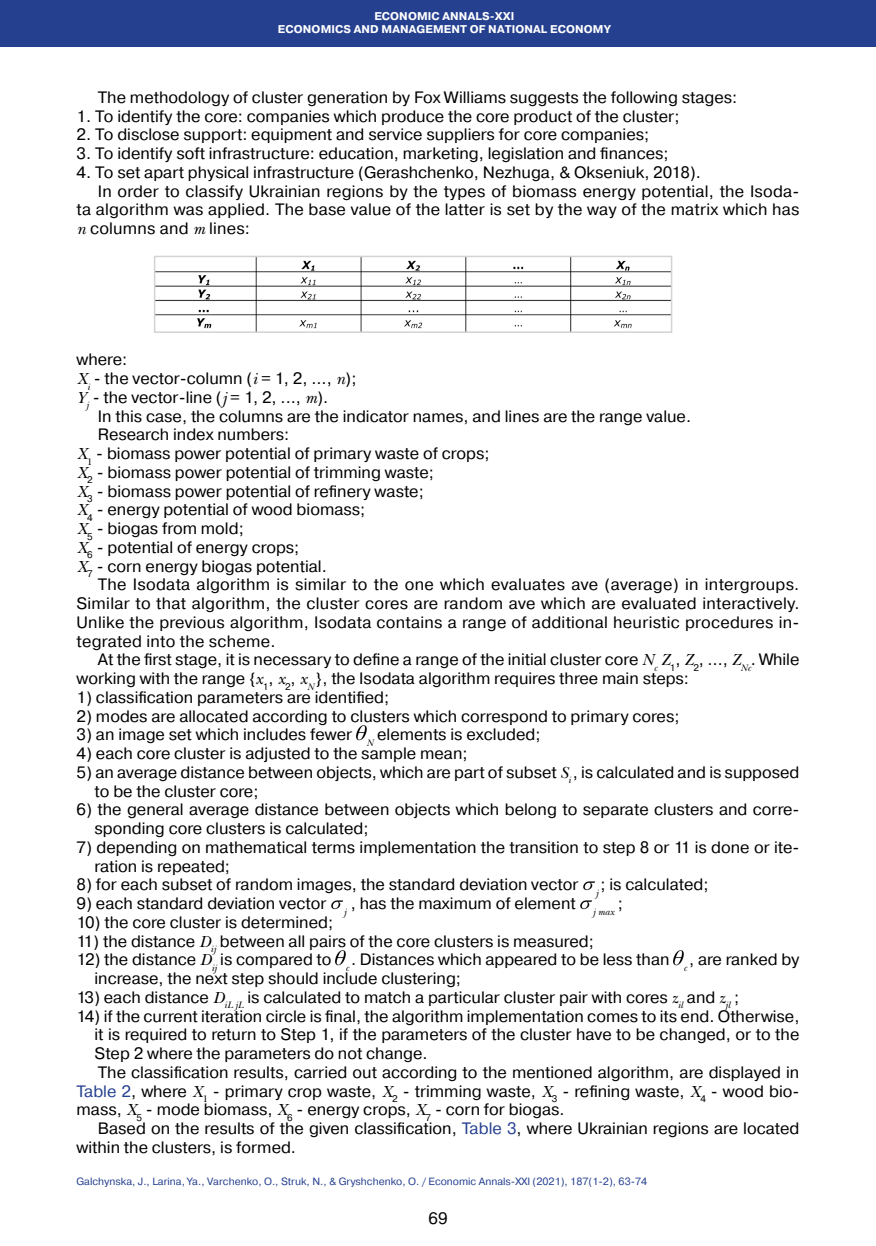
<style>
.page{position:relative;width:876px;height:1246px;background:#fff}
.page>*{position:absolute;margin:0;border:0;box-sizing:border-box;transform-origin:0 0}
.Список_2019{font:16.5px/18.8px "Pragmatica";color:#000}
.Абзац_2019{font:16.5px/18.8px "Pragmatica";color:#000;text-align:justify}
.Посада_2016{font:700 11.25px "Pragmatica";letter-spacing:.01em;color:#fff}
.Нижний_колонтитул_20{font:10.5px "Pragmatica";color:#25408f}
.s1{font-family:"New Baskerville C";font-style:italic}
.s2{color:#25408f}
</style>
<div class="page">
<div style="left:0;top:0;width:876px;height:47px;background:#25408f"></div>
<img style="left:356px;top:725px;width:10px;height:15px">
<img style="left:583px;top:881px;width:13px;height:9px">
<img style="left:331px;top:900px;width:13px;height:9px">
<svg style="left:580px;top:900px;width:13px;height:9px"></svg>
<img style="left:335px;top:950px;width:10px;height:15px">
<img style="left:673px;top:950px;width:11px;height:15px">
<img style="left:157px;top:259px;width:512px;height:71px">
<div style="left:154px;top:256px;width:518px;height:77px;border:2px solid #d1d3d4"></div>
<p class="Посада_2016" style="left:374px;top:9px;width:142px">ECONOMIC ANNALS-XXI</p>
<p class="Посада_2016" style="left:278px;top:22px;width:334px">ECONOMICS AND MANAGEMENT OF NATIONAL ECONOMY</p>
<p class="Абзац_2019" style="left:98px;top:88px;width:641px">The methodology of cluster generation by Fox Williams suggests the following stages:</p>
<p class="Список_2019" style="left:77px;top:107px;width:604px">1. To identify the core: companies which produce the core product of the cluster;</p>
<p class="Список_2019" style="left:77px;top:126px;width:574px">2. To disclose support: equipment and service suppliers for core companies;</p>
<p class="Список_2019" style="left:77px;top:144px;width:594px">3. To identify soft infrastructure: education, marketing, legislation and finances;</p>
<p class="Список_2019" style="left:77px;top:163px;width:626px">4. To set apart physical infrastructure (Gerashchenko, Nezhuga, &amp; Okseniuk, 2018).</p>
<p class="Абзац_2019" style="left:77px;top:182px;width:724px;text-indent:21px">In order to classify Ukrainian regions by the types of biomass energy potential, the Isoda&shy;ta algorithm was applied. The base value of the latter is set by the way of the matrix which has <span class="s1">n</span> -columns and <span class="s1">m</span> lines:</p>
<p class="Список_2019" style="left:77px;top:351px;width:52px">where:</p>
<p class="Список_2019" style="left:77px;top:369px;width:281px"><span class="s1">Х</span><sub>i</sub> - the vector-column (<span class="s1">і</span> = 1, 2, ..., <span class="s1">n</span>);</p>
<p class="Список_2019" style="left:77px;top:388px;width:253px"><span class="s1">Y</span><sub>j</sub> - the vector-line (<span class="s1">j</span> = 1, 2, ..., <span class="s1">m</span>).</p>
<p class="Абзац_2019" style="left:98px;top:407px;width:595px">In this case, the columns are the indicator names, and lines are the range value.</p>
<p class="Абзац_2019" style="left:98px;top:426px;width:193px">Research index numbers:</p>
<p class="Список_2019" style="left:77px;top:444px;width:415px"><span class="s1">Х</span><sub>1</sub> - biomass power potential of primary waste of crops;</p>
<p class="Список_2019" style="left:77px;top:463px;width:359px"><span class="s1">Х</span><sub>2</sub> - biomass power potential of trimming waste;</p>
<p class="Список_2019" style="left:77px;top:482px;width:349px"><span class="s1">Х</span><sub>3</sub> - biomass power potential of refinery waste;</p>
<p class="Список_2019" style="left:77px;top:501px;width:290px"><span class="s1">Х</span><sub>4</sub> - energy potential of wood biomass;</p>
<p class="Список_2019" style="left:77px;top:519px;width:169px"><span class="s1">Х</span><sub>5</sub> - biogas from mold;</p>
<p class="Список_2019" style="left:77px;top:538px;width:224px"><span class="s1">Х</span><sub>6</sub> - potential of energy crops;</p>
<p class="Список_2019" style="left:77px;top:557px;width:252px"><span class="s1">Х</span><sub>7</sub> - corn energy biogas potential.</p>
<p class="Абзац_2019" style="left:77px;top:576px;width:724px;text-indent:21px">The Isodata algorithm is similar to the one which evaluates ave (average) in intergroups.<br>Similar to that algorithm, the cluster cores are random ave which are evaluated interactively.<br>Unlike the previous algorithm, Isodata contains a range of additional heuristic procedures in&shy;tegrated into the scheme.</p>
<p class="Абзац_2019" style="left:77px;top:651px;width:724px;text-indent:21px">At the first stage, it is necessary to define a range of the initial cluster core <span class="s1">N</span><sub>c</sub> <span class="s1">Z</span><sub>1</sub>, <span class="s1">Z</span><sub>2</sub>, …, <span class="s1">Z</span><sub>Nc</sub>. While working with the range {<span class="s1">х</span><sub>1</sub>, <span class="s1">х</span><sub>2</sub>, <span class="s1">х</span><sub>N</sub> }, the Isodata algorithm requires three main steps:</p>
<p class="Список_2019" style="left:77px;top:688px;width:314px">1) classification parameters are identified;</p>
<p class="Список_2019" style="left:77px;top:707px;width:604px">2) modes are allocated according to clusters which correspond to primary cores;</p>
<p class="Список_2019" style="left:77px;top:726px;width:465px">3) an image set which includes fewer <sub>N</sub> elements is excluded;</p>
<p class="Список_2019" style="left:77px;top:744px;width:393px">4) each core cluster is adjusted to the sample mean;</p>
<p class="Список_2019" style="left:95px;top:763px;width:706px;text-indent:-18px">5) an average distance between objects, which are part of subset <span class="s1">S</span><sub>i</sub> , is calculated and is supposed to be the cluster core;</p>
<p class="Список_2019" style="left:95px;top:801px;width:706px;text-indent:-18px">6) the general average distance between objects which belong to separate clusters and corre&shy;sponding core clusters is calculated;</p>
<p class="Список_2019" style="left:95px;top:838px;width:704px;text-indent:-18px">7) depending on mathematical terms implementation the transition to step 8 or 11 is done or ite&shy;ration is repeated;</p>
<p class="Список_2019" style="left:77px;top:876px;width:634px">8) for each subset of random images, the standard deviation vector <sub>j</sub> ; is calculated;</p>
<p class="Список_2019" style="left:77px;top:894px;width:548px">9) each standard deviation vector <sub>j</sub> , has the maximum of element <sub>j</sub> <sub>max</sub> ;</p>
<p class="Список_2019" style="left:77px;top:913px;width:258px">10) the core cluster is determined;</p>
<p class="Список_2019" style="left:77px;top:932px;width:519px">11) the distance <span class="s1">D</span><sub>ij</sub> between all pairs of the core clusters is measured;</p>
<p class="Список_2019" style="left:95px;top:951px;width:706px;text-indent:-18px">12) the distance <span class="s1">D</span><sub>ij</sub> is compared to <sub>с</sub> . Distances which appeared to be less than <sub>с</sub> , are ranked by increase, the next step should include clustering;</p>
<p class="Список_2019" style="left:77px;top:988px;width:664px">13) each distance <span class="s1">D</span><sub>iL</sub> <sub>jL</sub> is calculated to match a particular cluster pair with cores <span class="s1">z</span><sub>il</sub> and <span class="s1">z</span><sub>jl</sub> ;</p>
<p class="Список_2019" style="left:95px;top:1007px;width:706px;text-align:justify;text-indent:-18px">14) if the current iteration circle is final, the algorithm implementation comes to its end. Otherwise, it is required to return to Step 1, if the parameters of the cluster have to be changed, or to the Step 2 where the parameters do not change.</p>
<p class="Абзац_2019" style="left:77px;top:1063px;width:724px;text-indent:21px">The classification results, carried out according to the mentioned algorithm, are displayed in <span class="s2">Table 2</span>, where <span class="s1">Х</span><sub>1</sub> - primary crop waste, <span class="s1">Х</span><sub>2</sub> - trimming waste, <span class="s1">Х</span><sub>3</sub> - refining waste, <span class="s1">Х</span><sub>4</sub> - wood bio&shy;mass, <span class="s1">Х</span><sub>5</sub> - mode biomass, <span class="s1">Х</span><sub>6</sub> - energy crops, <span class="s1">Х</span><sub>7</sub> - corn for biogas.</p>
<p class="Абзац_2019" style="left:77px;top:1119px;width:724px;text-indent:21px">Based on the results of the given classification, <span class="s2">Table 3</span>, where Ukrainian regions are located within the clusters, is formed.</p>
<p class="Нижний_колонтитул_20" style="left:77px;top:1174px;width:572px">Galchynska, J., Larina, Ya., Varchenko, O., Struk, N., &amp; Gryshchenko, O. / Economic Annals-XXI (2021), 187(1-2), 63-74</p>
<p class="Абзац_2019" style="left:428px;top:1210px;width:21px">69</p>
</div>
